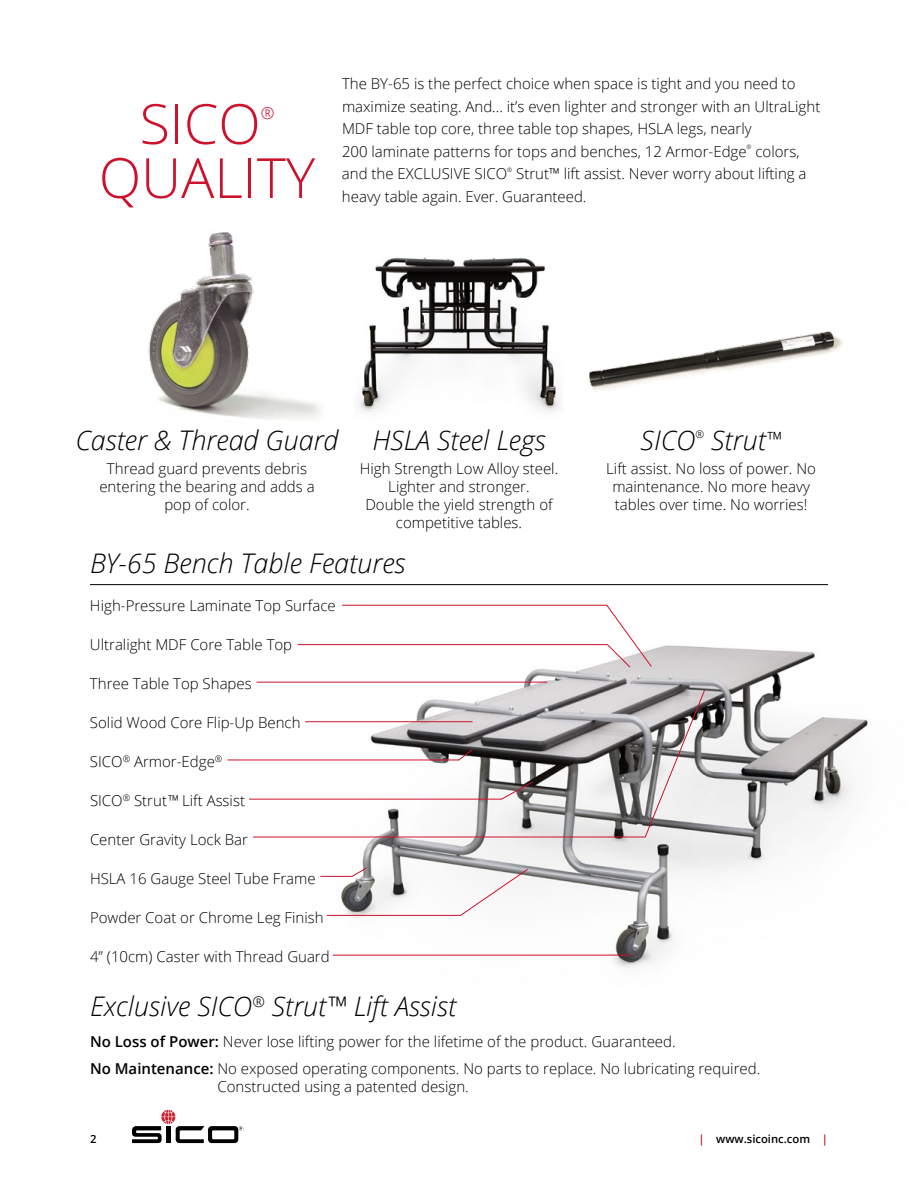
<style>
.page{position:relative;width:918px;height:1188px;background:#fff}
.page>*{position:absolute;margin:0;border:0;box-sizing:border-box;transform-origin:0 0}
.t1{font:300 55.5px "Open Sans";color:#cd122d}
.t2{font:italic 300 27px "Open Sans";color:#000}
.t3{font:300 16.5px "Open Sans";color:#cd122d}
.t4{font:300 15px/18px "Open Sans";color:#000}
.t5{font:600 11.25px "Open Sans";color:#000}
.t6{font:300 10.5px "Open Sans";color:#000}
.t7{font:300 6px "Open Sans";color:#000}
.s1{font-style:italic}
.s2{font-size:21px}
.s3{font-weight:600}
.s4{color:#a91a2d}
</style>
<div class="page">
<svg style="left:132px;top:1110px;width:111px;height:33px"></svg>
<img style="left:148px;top:232px;width:173px;height:187px">
<img style="left:358px;top:257px;width:202px;height:155px">
<img style="left:301px;top:645px;width:567px;height:323px">
<hr style="left:90px;top:584px;width:738px;height:1px;background:#000">
<hr style="left:342px;top:605px;width:265px;height:1px;background:#cd122d">
<hr style="left:298px;top:644px;width:310px;height:1px;background:#cd122d">
<hr style="left:305px;top:721px;width:167px;height:1px;background:#cd122d">
<hr style="left:256px;top:682px;width:291px;height:1px;background:#cd122d">
<hr style="left:227px;top:760px;width:232px;height:1px;background:#cd122d">
<hr style="left:249px;top:799px;width:253px;height:1px;background:#cd122d">
<hr style="left:253px;top:837px;width:392px;height:1px;background:#cd122d">
<svg style="left:459px;top:868px;width:70px;height:49px"></svg>
<svg style="left:606px;top:604px;width:46px;height:64px"></svg>
<svg style="left:644px;top:689px;width:62px;height:149px"></svg>
<svg style="left:457px;top:749px;width:16px;height:12px"></svg>
<svg style="left:351px;top:867px;width:17px;height:10px"></svg>
<svg style="left:500px;top:781px;width:34px;height:19px"></svg>
<hr style="left:320px;top:876px;width:32px;height:1px;background:#cd122d">
<hr style="left:327px;top:915px;width:134px;height:1px;background:#cd122d">
<hr style="left:333px;top:955px;width:298px;height:1px;background:#cd122d">
<img style="left:589px;top:331px;width:254px;height:60px">
<h1 class="t1" style="left:140px;top:86px;width:123px">SICO</h1>
<p class="t3" style="left:261px;top:101px;width:15px">®</p>
<h1 class="t1" style="left:99px;top:140px;width:218px">QUALITY</h1>
<p class="t4" style="left:342px;top:72px;width:480px;line-height:22.5px">The BY-65 is the perfect choice when space is tight and you need to maximize seating. And... it’s even lighter and stronger with an UltraLight MDF table top core, three table top shapes, HSLA legs, nearly<br>200 laminate patterns for tops and benches, 12 Armor-Edge</p>
<p class="t7" style="left:747px;top:143px;width:6px">®</p>
<p class="t4" style="left:756px;top:142px;width:46px">colors,</p>
<p class="t4" style="left:342px;top:165px;width:167px">and the EXCLUSIVE SICO</p>
<p class="t7" style="left:507px;top:166px;width:6px">®</p>
<p class="t4" style="left:342px;top:162px;width:466px;line-height:22.5px;text-indent:174px">Strut™ lift assist. Never worry about lifting a heavy table again. Ever. Guaranteed.</p>
<h2 class="t2" style="left:75px;top:422px;width:265px">Caster &amp; Thread Guard</h2>
<p class="t4" style="left:99px;top:459px;width:217px;text-align:center">Thread guard prevents debris entering the bearing and adds a pop of color.</p>
<h2 class="t2" style="left:372px;top:422px;width:175px">HSLA Steel Legs</h2>
<p class="t4" style="left:360px;top:459px;width:200px;text-align:center">High Strength Low Alloy steel.<br>Lighter and stronger.<br>Double the yield strength of competitive tables.</p>
<h2 class="t2" style="left:90px;top:544px;width:317px">BY-65 Bench Table Features</h2>
<p class="t4" style="left:90px;top:596px;width:247px">High-Pressure Laminate Top Surface</p>
<p class="t4" style="left:90px;top:635px;width:204px">Ultralight MDF Core Table Top</p>
<p class="t4" style="left:90px;top:674px;width:163px">Three Table Top Shapes</p>
<p class="t4" style="left:90px;top:713px;width:212px">Solid Wood Core Flip-Up Bench</p>
<p class="t4" style="left:90px;top:752px;width:134px">SICO<sup>®</sup> Armor-Edge<sup>®</sup></p>
<p class="t4" style="left:90px;top:791px;width:157px">SICO<sup>®</sup> Strut<span class="s1">™</span> Lift Assist</p>
<p class="t4" style="left:90px;top:830px;width:160px">Center Gravity Lock Bar</p>
<p class="t4" style="left:90px;top:869px;width:227px">HSLA 16 Gauge Steel Tube Frame</p>
<p class="t4" style="left:90px;top:908px;width:235px">Powder Coat or Chrome Leg Finish</p>
<p class="t4" style="left:90px;top:947px;width:241px">4” (10cm) Caster with Thread Guard</p>
<h2 class="t2" style="left:90px;top:988px;width:368px">Exclusive SICO<sup>®</sup> Strut™ Lift Assist</h2>
<h2 class="t2" style="left:641px;top:422px;width:56px">SICO</h2>
<p class="t6" style="left:695px;top:427px;width:10px">®</p>
<h2 class="t2" style="left:711px;top:422px;width:72px">Strut<span class="s2">™</span></h2>
<p class="t4" style="left:606px;top:459px;width:211px;text-align:center">Lift assist. No loss of power. No maintenance. No more heavy tables over time. No worries!</p>
<p class="t4" style="left:90px;top:1028px;width:672px;line-height:26.4px"><span class="s3">No Loss of Power:</span> Never lose lifting power for the lifetime of the product. Guaranteed.<br><span class="s3">No Maintenance:</span> No exposed operating components. No parts to replace. No lubricating required.</p>
<p class="t4" style="left:218px;top:1077px;width:253px">Constructed using a patented design.</p>
<p class="t5" style="left:90px;top:1131px;width:8px">2</p>
<p class="t5" style="left:698px;top:1131px;width:131px"><span class="s4">|</span> www.sicoinc.com <span class="s4">|</span></p>
</div>
